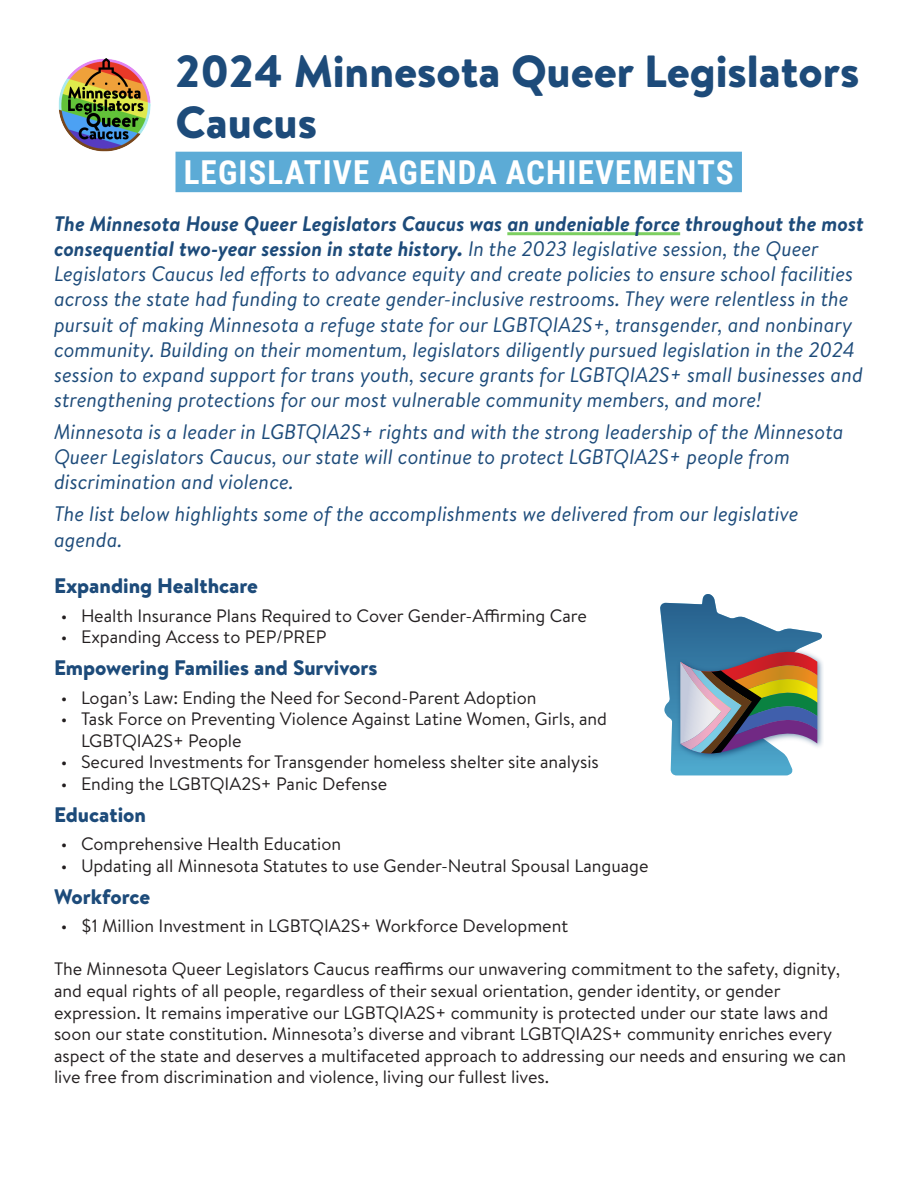
<style>
.page{position:relative;width:918px;height:1188px;background:#fff}
.page>*{position:absolute;margin:0;border:0;box-sizing:border-box;transform-origin:0 0}
.t1{font:900 45px/51px "Brandon Text";color:#1d4b7a}
.t2{font:700 33px "Roboto Condensed";letter-spacing:.035em;color:#fff}
.t3{font:italic 21px/25.2px "Brandon Text";color:#1d4b7a}
.t4{font:900 21px "Brandon Text";color:#1d4b7a}
.t5{font:18px/21.6px "Brandon Text";color:#231f20}
.s1{font-weight:700}
</style>
<div class="page">
<div style="left:176px;top:152px;width:566px;height:40px;background:#5cabd6"></div>
<hr style="left:507px;top:232px;width:173px;height:3px;background:#7ccf61">
<img style="left:58px;top:58px;width:93px;height:94px">
<svg style="left:660px;top:594px;width:162px;height:182px"></svg>
<h1 class="t1" style="left:176px;top:45px;width:685px">2024 Minnesota Queer Legislators<br>Caucus</h1>
<h2 class="t2" style="left:184px;top:149px;width:552px">LEGISLATIVE AGENDA ACHIEVEMENTS</h2>
<p class="t3" style="left:54px;top:210px;width:811px"><span class="s1">The Minnesota House Queer Legislators Caucus was an undeniable force throughout the most consequential two-year session in state history.</span> In the 2023 legislative session, the Queer Legislators Caucus led efforts to advance equity and create policies to ensure school facilities across the state had funding to create gender-inclusive restrooms. They were relentless in the pursuit of making Minnesota a refuge state for our LGBTQIA2S+, transgender, and nonbinary community. Building on their momentum, legislators diligently pursued legislation in the 2024 session to expand support for trans youth, secure grants for LGBTQIA2S+ small businesses and strengthening protections for our most vulnerable community members, and more!</p>
<p class="t3" style="left:54px;top:419px;width:791px">Minnesota is a leader in LGBTQIA2S+ rights and with the strong leadership of the Minnesota<br>Queer Legislators Caucus, our state will continue to protect LGBTQIA2S+ people from discrimination and violence.</p>
<p class="t3" style="left:54px;top:501px;width:746px">The list below highlights some of the accomplishments we delivered from our legislative agenda.</p>
<p class="t4" style="left:54px;top:571px;width:206px">Expanding Healthcare</p>
<p class="t5" style="left:61px;top:604px;width:528px">• Health Insurance Plans Required to Cover Gender-Affirming Care</p>
<p class="t5" style="left:61px;top:626px;width:267px">• Expanding Access to PEP/PREP</p>
<p class="t4" style="left:54px;top:653px;width:325px">Empowering Families and Survivors</p>
<p class="t5" style="left:61px;top:686px;width:477px">• Logan’s Law: Ending the Need for Second-Parent Adoption</p>
<p class="t5" style="left:81px;top:708px;width:528px;text-indent:-20px">• Task Force on Preventing Violence Against Latine Women, Girls, and<br>LGBTQIA2S+ People</p>
<p class="t5" style="left:61px;top:751px;width:540px">• Secured Investments for Transgender homeless shelter site analysis</p>
<p class="t5" style="left:61px;top:772px;width:328px">• Ending the LGBTQIA2S+ Panic Defense</p>
<p class="t4" style="left:54px;top:800px;width:94px">Education</p>
<p class="t5" style="left:61px;top:833px;width:282px">• Comprehensive Health Education</p>
<p class="t5" style="left:61px;top:854px;width:589px">• Updating all Minnesota Statutes to use Gender-Neutral Spousal Language</p>
<p class="t4" style="left:54px;top:882px;width:98px">Workforce</p>
<p class="t5" style="left:61px;top:915px;width:509px">• $1 Million Investment in LGBTQIA2S+ Workforce Development</p>
<p class="t5" style="left:54px;top:958px;width:794px">The Minnesota Queer Legislators Caucus reaffirms our unwavering commitment to the safety, dignity, and equal rights of all people, regardless of their sexual orientation, gender identity, or gender expression. It remains imperative our LGBTQIA2S+ community is protected under our state laws and soon our state constitution. Minnesota’s diverse and vibrant LGBTQIA2S+ community enriches every aspect of the state and deserves a multifaceted approach to addressing our needs and ensuring we can live free from discrimination and violence, living our fullest lives.</p>
</div>
